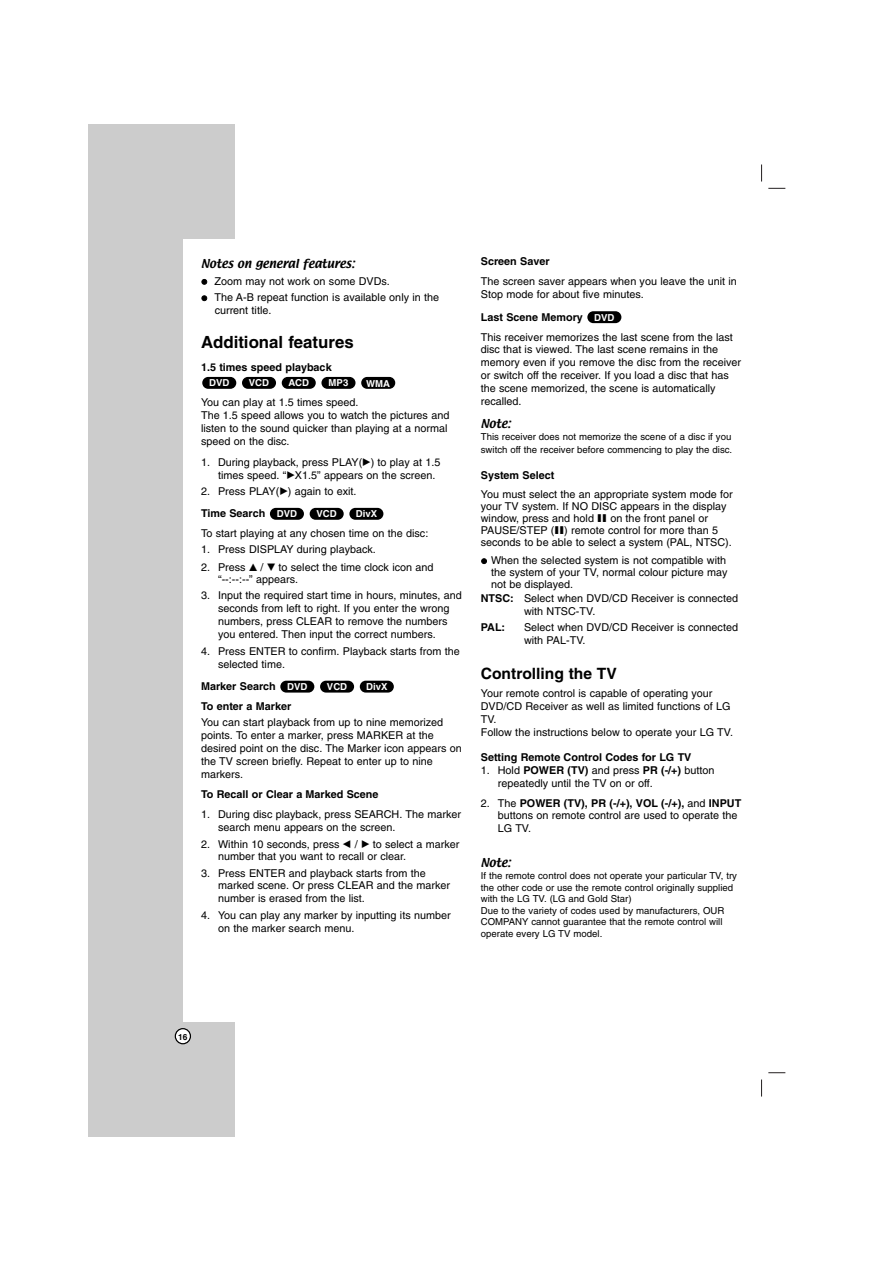
<style>
.page{position:relative;width:893px;height:1263px;background:#fff}
.page>*{position:absolute;margin:0;border:0;box-sizing:border-box;transform-origin:0 0}
.t1{font:700 16.8px "Helvetica";color:#000}
.t2{font:700 15.6px "Helvetica";color:#000}
.t3{font:10.8px/12.9px "Helvetica";color:#000}
.t4{font:700 10.8px/19.8px "Helvetica";color:#000}
.t5{font:10.8px "Textile";color:#000}
.t6{font:9.6px/11.6px "Helvetica";color:#000}
.t7{font:700 9.6px "Helvetica";color:#fff}
.t8{font:700 8.4px "Helvetica";color:#000}
.s1{font-family:"Sony PS Common"}
.s2{font-weight:700}
</style>
<div class="page">
<svg style="left:761px;top:165px;width:1px;height:17px"></svg>
<svg style="left:761px;top:1080px;width:1px;height:17px"></svg>
<svg style="left:768px;top:188px;width:17px;height:1px"></svg>
<svg style="left:768px;top:1072px;width:17px;height:1px"></svg>
<div style="left:88px;top:124px;width:146px;height:1013px;background:#ccc"></div>
<div style="left:183px;top:240px;width:111px;height:782px;background:#fff"></div>
<svg style="left:175px;top:1028px;width:16px;height:16px"></svg>
<div style="left:587px;top:311px;width:34px;height:12px;background:#000;border-radius:6px"></div>
<div style="left:360px;top:681px;width:34px;height:12px;background:#000;border-radius:6px"></div>
<div style="left:320px;top:681px;width:34px;height:12px;background:#000;border-radius:6px"></div>
<div style="left:280px;top:681px;width:34px;height:12px;background:#000;border-radius:6px"></div>
<div style="left:349px;top:508px;width:34px;height:12px;background:#000;border-radius:6px"></div>
<div style="left:309px;top:508px;width:35px;height:12px;background:#000;border-radius:6px"></div>
<div style="left:270px;top:508px;width:34px;height:12px;background:#000;border-radius:6px"></div>
<div style="left:361px;top:377px;width:34px;height:12px;background:#000;border-radius:6px"></div>
<div style="left:321px;top:377px;width:34px;height:12px;background:#000;border-radius:6px"></div>
<div style="left:282px;top:377px;width:34px;height:12px;background:#000;border-radius:6px"></div>
<div style="left:242px;top:377px;width:34px;height:12px;background:#000;border-radius:6px"></div>
<div style="left:202px;top:377px;width:34px;height:12px;background:#000;border-radius:6px"></div>
<p class="t5" style="left:201px;top:258px;width:155px">Notes on general features:</p>
<p class="t3" style="left:214px;top:274px;width:226px;line-height:16.4px">Zoom may not work on some DVDs.<br>The A-B repeat function is available only in the</p>
<p class="t3" style="left:215px;top:305px;width:58px">current title.</p>
<h1 class="t1" style="left:201px;top:336px;width:154px">Additional features</h1>
<p class="t4" style="left:201px;top:358px;width:132px">1.5 times speed playback</p>
<p class="t3" style="left:201px;top:397px;width:250px">You can play at 1.5 times speed.<br>The 1.5 speed allows you to watch the pictures and listen to the sound quicker than playing at a normal speed on the disc.</p>
<p class="t3" style="left:218px;top:456px;width:224px;text-indent:-17px">1. During playback, press PLAY(<span class="s1">B</span>) to play at 1.5 times speed. “<span class="s1">B</span>X1.5” appears on the screen.</p>
<p class="t3" style="left:201px;top:482px;width:157px;line-height:22px">2. Press PLAY(<span class="s1">B</span>) again to exit.<br><span class="s2">Time Search</span></p>
<p class="t3" style="left:201px;top:528px;width:229px">To start playing at any chosen time on the disc:</p>
<p class="t3" style="left:201px;top:544px;width:176px">1. Press DISPLAY during playback.</p>
<p class="t3" style="left:218px;top:562px;width:217px;line-height:12.5px;text-indent:-17px">2. Press <span class="s1">v</span> / <span class="s1">V</span> to select the time clock icon and “--:--:--” appears.</p>
<p class="t3" style="left:218px;top:590px;width:245px;text-indent:-17px">3. Input the required start time in hours, minutes, and seconds from left to right. If you enter the wrong numbers, press CLEAR to remove the numbers you entered. Then input the correct numbers.</p>
<p class="t3" style="left:218px;top:645px;width:243px;text-indent:-17px">4. Press ENTER to confirm. Playback starts from the selected time.</p>
<p class="t4" style="left:201px;top:678px;width:92px">Marker Search<br>To enter a Marker</p>
<p class="t3" style="left:201px;top:717px;width:262px">You can start playback from up to nine memorized points. To enter a marker, press MARKER at the desired point on the disc. The Marker icon appears on the TV screen briefly. Repeat to enter up to nine markers.</p>
<p class="t4" style="left:201px;top:785px;width:179px">To Recall or Clear a Marked Scene</p>
<p class="t3" style="left:218px;top:808px;width:244px;text-indent:-17px">1. During disc playback, press SEARCH. The marker search menu appears on the screen.</p>
<p class="t3" style="left:218px;top:839px;width:243px;line-height:12.5px;text-indent:-17px">2. Within 10 seconds, press <span class="s1">b</span> / <span class="s1">B</span> to select a marker number that you want to recall or clear.</p>
<p class="t3" style="left:218px;top:867px;width:233px;text-indent:-17px">3. Press ENTER and playback starts from the marked scene. Or press CLEAR and the marker number is erased from the list.</p>
<p class="t3" style="left:218px;top:910px;width:234px;text-indent:-17px">4. You can play any marker by inputting its number on the marker search menu.</p>
<p class="t7" style="left:209px;top:379px;width:22px">DVD</p>
<p class="t7" style="left:249px;top:379px;width:22px">VCD</p>
<p class="t7" style="left:288px;top:379px;width:22px">ACD</p>
<p class="t7" style="left:328px;top:379px;width:21px">MP3</p>
<p class="t7" style="left:366px;top:380px;width:25px">WMA</p>
<p class="t7" style="left:277px;top:510px;width:22px">DVD</p>
<p class="t7" style="left:316px;top:510px;width:22px">VCD</p>
<p class="t7" style="left:356px;top:510px;width:23px">DivX</p>
<p class="t7" style="left:287px;top:683px;width:22px">DVD</p>
<p class="t7" style="left:327px;top:683px;width:22px">VCD</p>
<p class="t7" style="left:366px;top:683px;width:23px">DivX</p>
<p class="t4" style="left:481px;top:253px;width:70px">Screen Saver</p>
<p class="t3" style="left:481px;top:276px;width:257px">The screen saver appears when you leave the unit in<br>Stop mode for about five minutes.</p>
<p class="t4" style="left:481px;top:308px;width:104px">Last Scene Memory</p>
<p class="t3" style="left:481px;top:331px;width:262px">This receiver memorizes the last scene from the last disc that is viewed. The last scene remains in the memory even if you remove the disc from the receiver or switch off the receiver. If you load a disc that has the scene memorized, the scene is automatically recalled.</p>
<p class="t5" style="left:481px;top:417px;width:31px">Note:</p>
<p class="t6" style="left:481px;top:432px;width:253px;line-height:12.5px">This receiver does not memorize the scene of a disc if you switch off the receiver before commencing to play the disc.</p>
<p class="t4" style="left:481px;top:466px;width:75px">System Select</p>
<p class="t3" style="left:481px;top:489px;width:253px;line-height:12px">You must select the an appropriate system mode for your TV system. If NO DISC appears in the display window, press and hold <span class="s1">X</span> on the front panel or PAUSE/STEP (<span class="s1">X</span>) remote control for more than 5 seconds to be able to select a system (PAL, NTSC).</p>
<p class="t3" style="left:491px;top:556px;width:238px;line-height:12px">When the selected system is not compatible with the system of your TV, normal colour picture may not be displayed.</p>
<p class="t3" style="left:524px;top:593px;width:215px;text-indent:-43px"><span class="s2">NTSC:</span> Select when DVD/CD Receiver is connected with NTSC-TV.</p>
<p class="t4" style="left:481px;top:619px;width:26px">PAL:</p>
<p class="t3" style="left:524px;top:622px;width:215px">Select when DVD/CD Receiver is connected with PAL-TV.</p>
<h2 class="t2" style="left:481px;top:668px;width:138px">Controlling the TV</h2>
<p class="t3" style="left:481px;top:688px;width:254px">Your remote control is capable of operating your DVD/CD Receiver as well as limited functions of LG TV.<br>Follow the instructions below to operate your LG TV.</p>
<p class="t4" style="left:481px;top:748px;width:212px">Setting Remote Control Codes for LG TV</p>
<p class="t3" style="left:498px;top:765px;width:218px;text-indent:-17px">1. Hold <span class="s2">POWER (TV)</span> and press <span class="s2">PR (-/+)</span> button repeatedly until the TV on or off.</p>
<p class="t3" style="left:498px;top:797px;width:245px;text-indent:-17px">2. The <span class="s2">POWER (TV), PR (-/+), VOL (-/+),</span> and <span class="s2">INPUT </span>buttons on remote control are used to operate the<br>LG TV.</p>
<p class="t5" style="left:481px;top:856px;width:31px">Note:</p>
<p class="t6" style="left:481px;top:871px;width:258px">If the remote control does not operate your particular TV, try the other code or use the remote control originally supplied with the LG TV. (LG and Gold Star)<br>Due to the variety of codes used by manufacturers, OUR COMPANY cannot guarantee that the remote control will operate every LG TV model.</p>
<p class="t7" style="left:594px;top:314px;width:22px">DVD</p>
<p class="t8" style="left:178px;top:1034px;width:11px">16</p>
</div>
